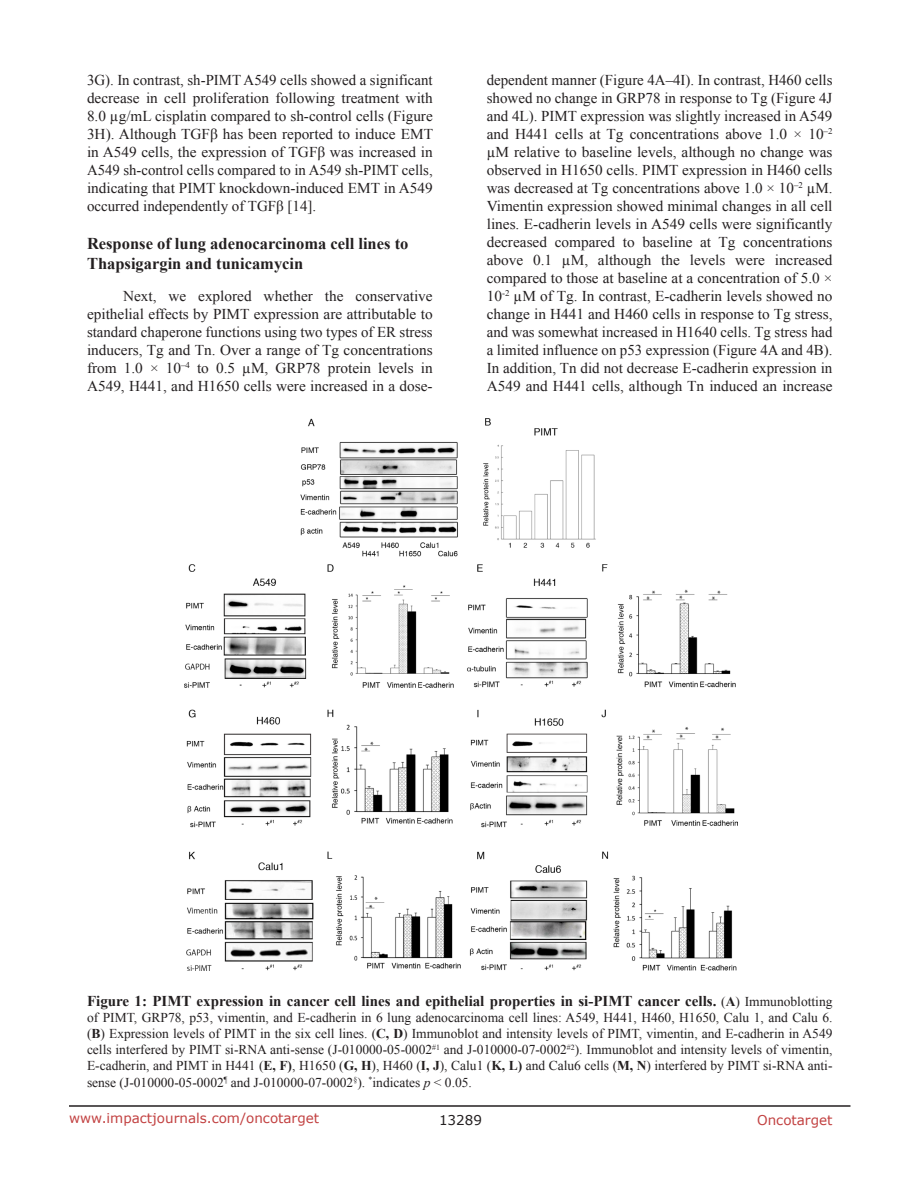
<style>
.page{position:relative;width:918px;height:1188px;background:#fff}
.page>*{position:absolute;margin:0;border:0;box-sizing:border-box;transform-origin:0 0}
.SubHeading{font:700 16.5px/19.8px "Times New Roman";color:#231f20}
.BodyText{font:15px/18px "Times New Roman";color:#231f20;text-align:justify}
.Figuretrx{font:700 15px "Times New Roman";color:#231f20}
.Figuretrx-2{font:13.5px/16.2px "Times New Roman";color:#231f20;text-align:justify}
.t1{font:13.5px "Verdana";color:#c24141}
.t2{font:13.5px "Verdana";color:#231f20}
.s1{font-weight:400;font-size:13.5px}
.s2{font-size:13.5px}
.s3{font-weight:700}
.s4{font-style:italic}
</style>
<div class="page">
<hr style="left:69px;top:1105px;width:781px;height:2px;background:#231f20">
<img style="left:185px;top:419px;width:552px;height:552px">
<p class="BodyText" style="left:87px;top:71px;width:348px">3G). In contrast, sh-PIMT A549 cells showed a significant decrease in cell proliferation following treatment with 8.0 µg/mL cisplatin compared to sh-control cells (Figure 3H). Although TGFβ has been reported to induce EMT in A549 cells, the expression of TGFβ was increased in A549 sh-control cells compared to in A549 sh-PIMT cells, indicating that PIMT knockdown-induced EMT in A549 occurred independently of TGFβ [14].</p>
<p class="SubHeading" style="left:87px;top:233px;width:323px">Response of lung adenocarcinoma cell lines to<br>Thapsigargin and tunicamycin</p>
<p class="BodyText" style="left:87px;top:286px;width:347px;text-indent:36px">Next, we explored whether the conservative epithelial effects by PIMT expression are attributable to standard chaperone functions using two types of ER stress inducers, Tg and Tn. Over a range of Tg concentrations from 1.0 × 10<sup>–4</sup> to 0.5 µM, GRP78 protein levels in A549, H441, and H1650 cells were increased in a dose-</p>
<p class="BodyText" style="left:487px;top:71px;width:347px">dependent manner (Figure 4A–4I). In contrast, H460 cells showed no change in GRP78 in response to Tg (Figure 4J and 4L). PIMT expression was slightly increased in A549 and H441 cells at Tg concentrations above 1.0 × 10<sup>–2 </sup>µM relative to baseline levels, although no change was observed in H1650 cells. PIMT expression in H460 cells was decreased at Tg concentrations above 1.0 × 10<sup>–2</sup> µM.<br>Vimentin expression showed minimal changes in all cell lines. E-cadherin levels in A549 cells were significantly decreased compared to baseline at Tg concentrations above 0.1 µM, although the levels were increased compared to those at baseline at a concentration of 5.0 × 10<sup>-2</sup> µM of Tg. In contrast, E-cadherin levels showed no change in H441 and H460 cells in response to Tg stress, and was somewhat increased in H1640 cells. Tg stress had a limited influence on p53 expression (Figure 4A and 4B).<br>In addition, Tn did not decrease E-cadherin expression in A549 and H441 cells, although Tn induced an increase</p>
<p class="Figuretrx" style="left:87px;top:990px;width:747px">Figure 1: PIMT expression in cancer cell lines and epithelial properties in si-PIMT cancer cells. <span class="s1">(</span><span class="s2">A</span><span class="s1">) Immunoblotting</span></p>
<p class="Figuretrx-2" style="left:87px;top:1009px;width:747px">of PIMT, GRP78, p53, vimentin, and E-cadherin in 6 lung adenocarcinoma cell lines: A549, H441, H460, H1650, Calu 1, and Calu 6. (<span class="s3">B</span>) Expression levels of PIMT in the six cell lines. (<span class="s3">C, D</span>) Immunoblot and intensity levels of PIMT, vimentin, and E-cadherin in A549 cells interfered by PIMT si-RNA anti-sense (J-010000-05-0002<sup>#1</sup> and J-010000-07-0002<sup>#2</sup>). Immunoblot and intensity levels of vimentin, E-cadherin, and PIMT in H441 (<span class="s3">E, F)</span>, H1650 (<span class="s3">G, H</span>), H460 (<span class="s3">I, J</span>), Calu1 (<span class="s3">K, L)</span> and Calu6 cells (<span class="s3">M, N</span>) interfered by PIMT si-RNA anti&shy;sense (J-010000-05-0002<sup>¶</sup> and J-010000-07-0002<sup>§</sup>). <sup>*</sup>indicates <span class="s4">p</span> &lt; 0.05.</p>
<p class="t1" style="left:69px;top:1109px;width:252px">www.impactjournals.com/oncotarget</p>
<p class="t2" style="left:439px;top:1111px;width:44px">13289</p>
<p class="t1" style="left:757px;top:1111px;width:77px">Oncotarget</p>
</div>
